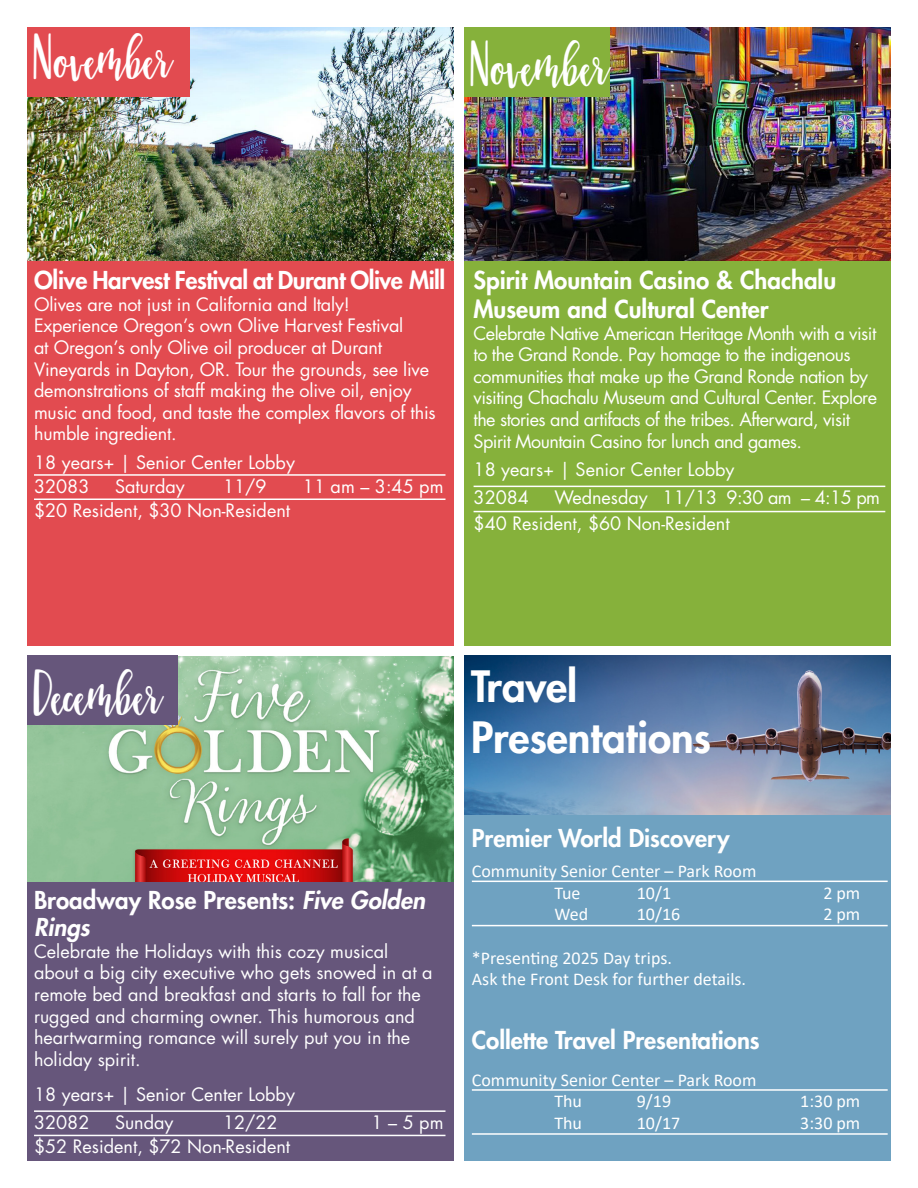
<style>
.page{position:relative;width:918px;height:1188px;background:#fff}
.page>*{position:absolute;margin:0;border:0;box-sizing:border-box;transform-origin:0 0}
.Class_Head_Blue{font:58.5px "Tuesday Script Regular";letter-spacing:-.015em;color:#fff;scale:.85 1}
.Fee{font:58.5px "Tuesday Script Regular";letter-spacing:-.015em;color:#fff;scale:.85 1}
.Fee-2{font:58.5px "Tuesday Script Regular";letter-spacing:-.045em;color:#fff;scale:.85 1}
.Fee-3{font:800 42px "Futura Std";color:#fff}
.Fee-4{font:800 24px/28.8px "Futura Std";color:#fff}
.Fee-5{font:800 24px "Futura Std";letter-spacing:-.02em;color:#fff}
.Heading{font:800 24px "Futura Std";color:#fff}
.List_2C_Rule_above{font:18px/21.6px "Futura Std";letter-spacing:-.01em;color:#fff}
.List_2C_Rule_above-2{font:18px/21.6px "Futura Std";letter-spacing:-.03em;color:#fff}
.Paragraph_Body{font:18px "Calibri";color:#fff}
.Fee-6{font:18px "Futura Std";color:#fff}
.s1{font-style:italic}
</style>
<div class="page">
<img style="left:27px;top:656px;width:427px;height:226px">
<img style="left:464px;top:27px;width:427px;height:235px">
<img style="left:27px;top:27px;width:427px;height:235px">
<div style="left:464px;top:262px;width:427px;height:384px;background:#86b13b"></div>
<div style="left:27px;top:262px;width:427px;height:384px;background:#e24b50"></div>
<hr style="left:34px;top:474px;width:412px;height:2px;background:#fff">
<hr style="left:34px;top:499px;width:412px;height:1px;background:#fff">
<hr style="left:474px;top:486px;width:411px;height:1px;background:#fff">
<hr style="left:474px;top:511px;width:411px;height:1px;background:#fff">
<div style="left:27px;top:882px;width:427px;height:279px;background:#66567b"></div>
<div style="left:27px;top:27px;width:163px;height:69px;background:#e24b50"></div>
<div style="left:464px;top:27px;width:146px;height:69px;background:#86b13b"></div>
<div style="left:27px;top:656px;width:150px;height:69px;background:#66567b"></div>
<hr style="left:34px;top:1110px;width:412px;height:2px;background:#fff">
<hr style="left:34px;top:1135px;width:412px;height:1px;background:#fff">
<img style="left:464px;top:656px;width:427px;height:160px">
<div style="left:464px;top:816px;width:427px;height:345px;background:#6fa2c1"></div>
<hr style="left:472px;top:881px;width:416px;height:1px;background:#fff">
<hr style="left:472px;top:925px;width:416px;height:1px;background:#fff">
<hr style="left:472px;top:1089px;width:416px;height:2px;background:#fff">
<hr style="left:472px;top:1133px;width:416px;height:2px;background:#fff">
<p class="Class_Head_Blue" style="left:34px;top:20px;width:163px">November</p>
<p class="Fee" style="left:471px;top:27px;width:163px">November</p>
<p class="Fee-5" style="left:34px;top:265px;width:413px">Olive Harvest Festival at Durant Olive Mill</p>
<p class="List_2C_Rule_above" style="left:34px;top:294px;width:403px">Olives are not just in California and Italy!<br>Experience Oregon’s own Olive Harvest Festival<br>at Oregon’s only Olive oil producer at Durant Vineyards in Dayton, OR. Tour the grounds, see live demonstrations of staff making the olive oil, enjoy music and food, and taste the complex flavors of this humble ingredient.</p>
<p class="List_2C_Rule_above" style="left:34px;top:451px;width:262px">18 years+ | Senior Center Lobby</p>
<p class="List_2C_Rule_above" style="left:34px;top:476px;width:57px">32083</p>
<p class="List_2C_Rule_above" style="left:115px;top:476px;width:71px">Saturday</p>
<p class="List_2C_Rule_above" style="left:223px;top:476px;width:45px">11/9</p>
<p class="List_2C_Rule_above" style="left:303px;top:476px;width:142px">11 am – 3:45 pm</p>
<p class="Fee-6" style="left:34px;top:499px;width:258px">$20 Resident, $30 Non-Resident</p>
<p class="Fee-4" style="left:474px;top:266px;width:364px">Spirit Mountain Casino &amp; Chachalu<br>Museum and Cultural Center</p>
<p class="List_2C_Rule_above-2" style="left:474px;top:322px;width:405px">Celebrate Native American Heritage Month with a visit to the Grand Ronde. Pay homage to the indigenous communities that make up the Grand Ronde nation by visiting Chachalu Museum and Cultural Center. Explore the stories and artifacts of the tribes. Afterward, visit Spirit Mountain Casino for lunch and games.</p>
<p class="List_2C_Rule_above" style="left:474px;top:459px;width:262px">18 years+ | Senior Center Lobby</p>
<p class="List_2C_Rule_above" style="left:474px;top:487px;width:57px">32084</p>
<p class="List_2C_Rule_above" style="left:555px;top:487px;width:327px">Wednesday 11/13 9:30 am – 4:15 pm</p>
<p class="Fee-6" style="left:474px;top:511px;width:258px">$40 Resident, $60 Non-Resident</p>
<p class="Fee-2" style="left:34px;top:656px;width:152px">December</p>
<p class="Fee-3" style="left:471px;top:660px;width:108px">Travel</p>
<p class="Fee-3" style="left:471px;top:711px;width:241px">Presentations</p>
<p class="Fee-4" style="left:34px;top:887px;width:393px;line-height:27px">Broadway Rose Presents: <span class="s1">Five Golden<br>Rings</span></p>
<p class="List_2C_Rule_above" style="left:34px;top:941px;width:400px">Celebrate the Holidays with this cozy musical about a big city executive who gets snowed in at a remote bed and breakfast and starts to fall for the rugged and charming owner. This humorous and heartwarming romance will surely put you in the holiday spirit.</p>
<p class="List_2C_Rule_above" style="left:34px;top:1084px;width:262px">18 years+ | Senior Center Lobby</p>
<p class="List_2C_Rule_above" style="left:34px;top:1112px;width:57px">32082</p>
<p class="List_2C_Rule_above" style="left:115px;top:1112px;width:60px">Sunday</p>
<p class="List_2C_Rule_above" style="left:223px;top:1112px;width:56px">12/22</p>
<p class="List_2C_Rule_above" style="left:372px;top:1112px;width:74px">1 – 5 pm</p>
<p class="Fee-6" style="left:34px;top:1135px;width:258px">$52 Resident, $72 Non-Resident</p>
<p class="Fee-4" style="left:472px;top:824px;width:259px">Premier World Discovery</p>
<p class="Paragraph_Body" style="left:472px;top:859px;width:286px">Community Senior Center – Park Room</p>
<p class="Paragraph_Body" style="left:554px;top:880px;width:28px">Tue</p>
<p class="Paragraph_Body" style="left:637px;top:880px;width:36px">10/1</p>
<p class="Paragraph_Body" style="left:823px;top:880px;width:39px">2 pm</p>
<p class="Paragraph_Body" style="left:554px;top:902px;width:35px">Wed</p>
<p class="Paragraph_Body" style="left:637px;top:902px;width:45px">10/16</p>
<p class="Paragraph_Body" style="left:823px;top:902px;width:39px">2 pm</p>
<p class="Paragraph_Body" style="left:472px;top:945px;width:202px">*Presenting 2025 Day trips.</p>
<p class="Paragraph_Body" style="left:472px;top:967px;width:276px">Ask the Front Desk for further details.</p>
<p class="Heading" style="left:472px;top:1025px;width:289px">Collette Travel Presentations</p>
<p class="Paragraph_Body" style="left:472px;top:1067px;width:286px">Community Senior Center – Park Room</p>
<p class="Paragraph_Body" style="left:554px;top:1089px;width:29px">Thu</p>
<p class="Paragraph_Body" style="left:637px;top:1089px;width:36px">9/19</p>
<p class="Paragraph_Body" style="left:800px;top:1089px;width:62px">1:30 pm</p>
<p class="Paragraph_Body" style="left:554px;top:1111px;width:29px">Thu</p>
<p class="Paragraph_Body" style="left:637px;top:1111px;width:45px">10/17</p>
<p class="Paragraph_Body" style="left:800px;top:1111px;width:62px">3:30 pm</p>
</div>
